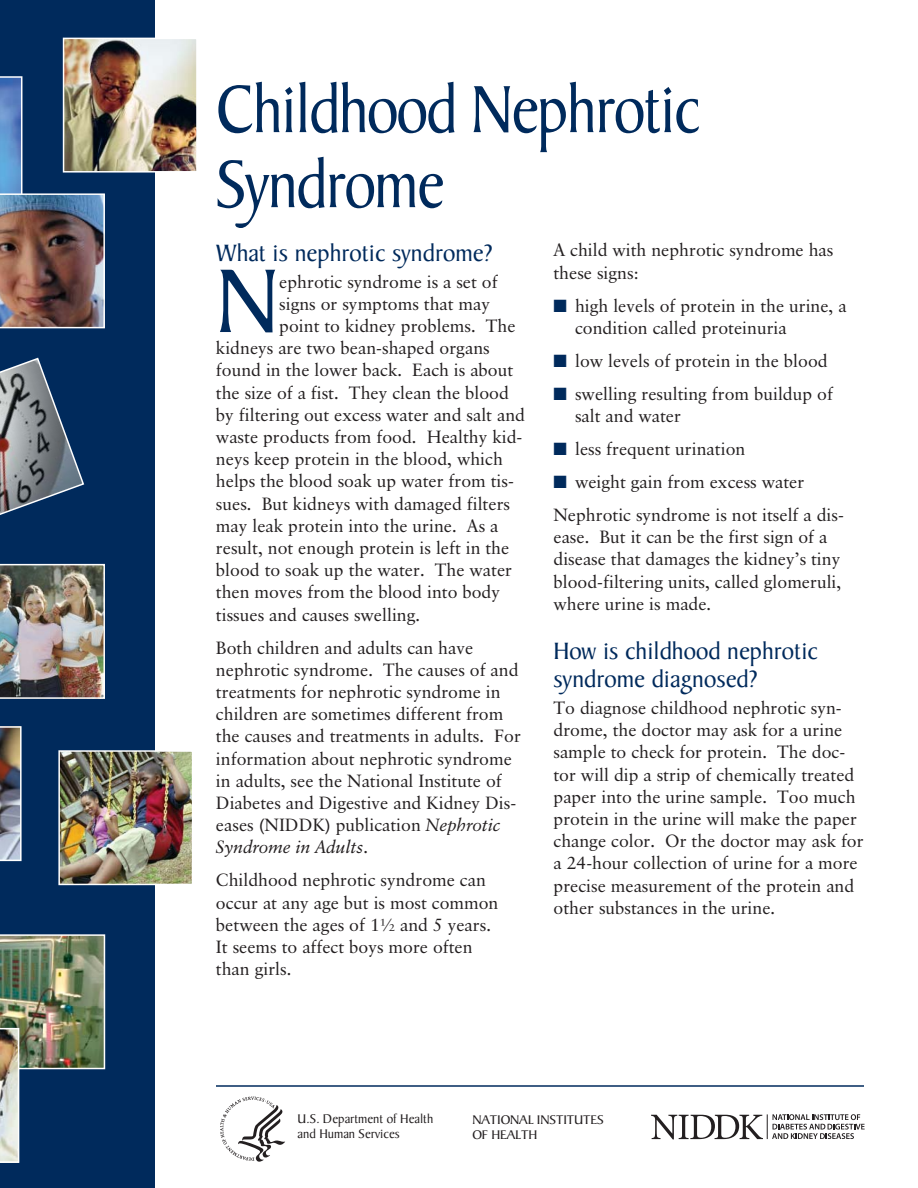
<style>
.page{position:relative;width:918px;height:1188px;background:#fff}
.page>*{position:absolute;margin:0;border:0;box-sizing:border-box;transform-origin:0 0}
.t1{font:97.65px "Baker Signet";color:#002a5c}
.t2{font:72px/75px "Baker Signet";letter-spacing:-.025em;color:#002a5c;scale:.9 1}
.t3{font:25.5px/28.5px "Baker Signet";color:#002a5c}
.t4{font:17.7px/22.2px "Classical Garamond BT";color:#231f20}
.t5{font:13.5px "Baker Signet";color:#231f20}
.t6{font:13.5px "Baker Signet";color:#231f20;scale:1.05 1}
.s1{color:#002a5c}
.s2{font-style:italic}
</style>
<div class="page">
<div style="left:0;top:0;width:154px;height:1188px;background:#002a5c"></div>
<hr style="left:216px;top:1085px;width:648px;height:2px;background:#002a5c">
<img style="left:66px;top:41px;width:129px;height:129px">
<div style="left:63px;top:38px;width:135px;height:135px;border:2px solid #fff"></div>
<img style="left:61px;top:753px;width:129px;height:129px">
<div style="left:58px;top:750px;width:135px;height:135px;border:2px solid #fff"></div>
<svg style="left:0;top:357px;width:85px;height:158px"></svg>
<img style="left:0;top:726px;width:22px;height:135px">
<img style="left:0;top:564px;width:105px;height:135px">
<img style="left:0;top:76px;width:105px;height:252px">
<img style="left:0;top:934px;width:105px;height:229px">
<svg style="left:220px;top:1097px;width:65px;height:65px"></svg>
<svg style="left:651px;top:1114px;width:214px;height:25px"></svg>
<h1 class="t2" style="left:216px;top:79px;width:540px">Childhood Nephrotic<br>Syndrome</h1>
<h2 class="t3" style="left:216px;top:241px;width:278px">What is nephrotic syndrome?</h2>
<p class="t1" style="left:216px;top:264px;width:65px">N</p>
<p class="t4" style="left:279px;top:272px;width:220px">ephrotic syndrome is a set of</p>
<p class="t4" style="left:554px;top:240px;width:281px">A child with nephrotic syndrome has these signs:</p>
<p class="t4" style="left:575px;top:296px;width:273px;text-indent:-22px"><span class="s1">■</span> high levels of protein in the urine, a condition called proteinuria</p>
<p class="t4" style="left:554px;top:351px;width:276px"><span class="s1">■</span> low levels of protein in the blood</p>
<p class="t4" style="left:575px;top:384px;width:259px;text-indent:-22px"><span class="s1">■</span> swelling resulting from buildup of salt and water</p>
<p class="t4" style="left:554px;top:439px;width:193px"><span class="s1">■</span> less frequent urination</p>
<p class="t4" style="left:554px;top:472px;width:252px"><span class="s1">■</span> weight gain from excess water</p>
<p class="t4" style="left:554px;top:505px;width:292px">Nephrotic syndrome is not itself a dis&shy;ease. But it can be the first sign of a disease that damages the kidney’s tiny blood-filtering units, called glomeruli, where urine is made.</p>
<h2 class="t3" style="left:554px;top:639px;width:266px">How is childhood nephrotic syndrome diagnosed?</h2>
<p class="t4" style="left:554px;top:698px;width:312px">To diagnose childhood nephrotic syn&shy;drome, the doctor may ask for a urine sample to check for protein. The doc&shy;tor will dip a strip of chemically treated paper into the urine sample. Too much protein in the urine will make the paper change color. Or the doctor may ask for a 24-hour collection of urine for a more precise measurement of the protein and other substances in the urine.</p>
<p class="t4" style="left:279px;top:294px;width:212px">signs or symptoms that may</p>
<p class="t4" style="left:279px;top:316px;width:238px">point to kidney problems. The</p>
<p class="t4" style="left:216px;top:338px;width:275px">kidneys are two bean-shaped organs</p>
<p class="t4" style="left:216px;top:361px;width:299px">found in the lower back. Each is about</p>
<p class="t4" style="left:216px;top:383px;width:294px">the size of a fist. They clean the blood</p>
<p class="t4" style="left:216px;top:405px;width:311px">by filtering out excess water and salt and</p>
<p class="t4" style="left:216px;top:427px;width:308px">waste products from food. Healthy kid-</p>
<p class="t4" style="left:216px;top:449px;width:288px">neys keep protein in the blood, which</p>
<p class="t4" style="left:216px;top:472px;width:299px">helps the blood soak up water from tis-</p>
<p class="t4" style="left:216px;top:494px;width:296px">sues. But kidneys with damaged filters</p>
<p class="t4" style="left:216px;top:516px;width:284px">may leak protein into the urine. As a</p>
<p class="t4" style="left:216px;top:538px;width:295px">result, not enough protein is left in the</p>
<p class="t4" style="left:216px;top:560px;width:298px">blood to soak up the water. The water</p>
<p class="t4" style="left:216px;top:582px;width:286px">then moves from the blood into body</p>
<p class="t4" style="left:216px;top:605px;width:206px">tissues and causes swelling.</p>
<p class="t4" style="left:216px;top:638px;width:307px">Both children and adults can have nephrotic syndrome. The causes of and treatments for nephrotic syndrome in children are sometimes different from the causes and treatments in adults. For information about nephrotic syndrome in adults, see the National Institute of Diabetes and Digestive and Kidney Dis&shy;eases (NIDDK) publication <span class="s2">Nephrotic Syndrome in Adults</span>.</p>
<p class="t4" style="left:216px;top:870px;width:284px">Childhood nephrotic syndrome can occur at any age but is most common between the ages of 1½ and 5 years.<br>It seems to affect boys more often than girls.</p>
<p class="t5" style="left:298px;top:1114px;width:137px">U.S. Department of Health</p>
<p class="t6" style="left:472px;top:1114px;width:127px">NATIONAL INSTITUTES</p>
<p class="t5" style="left:298px;top:1129px;width:104px">and Human Services</p>
<p class="t6" style="left:472px;top:1129px;width:63px">OF HEALTH</p>
</div>
